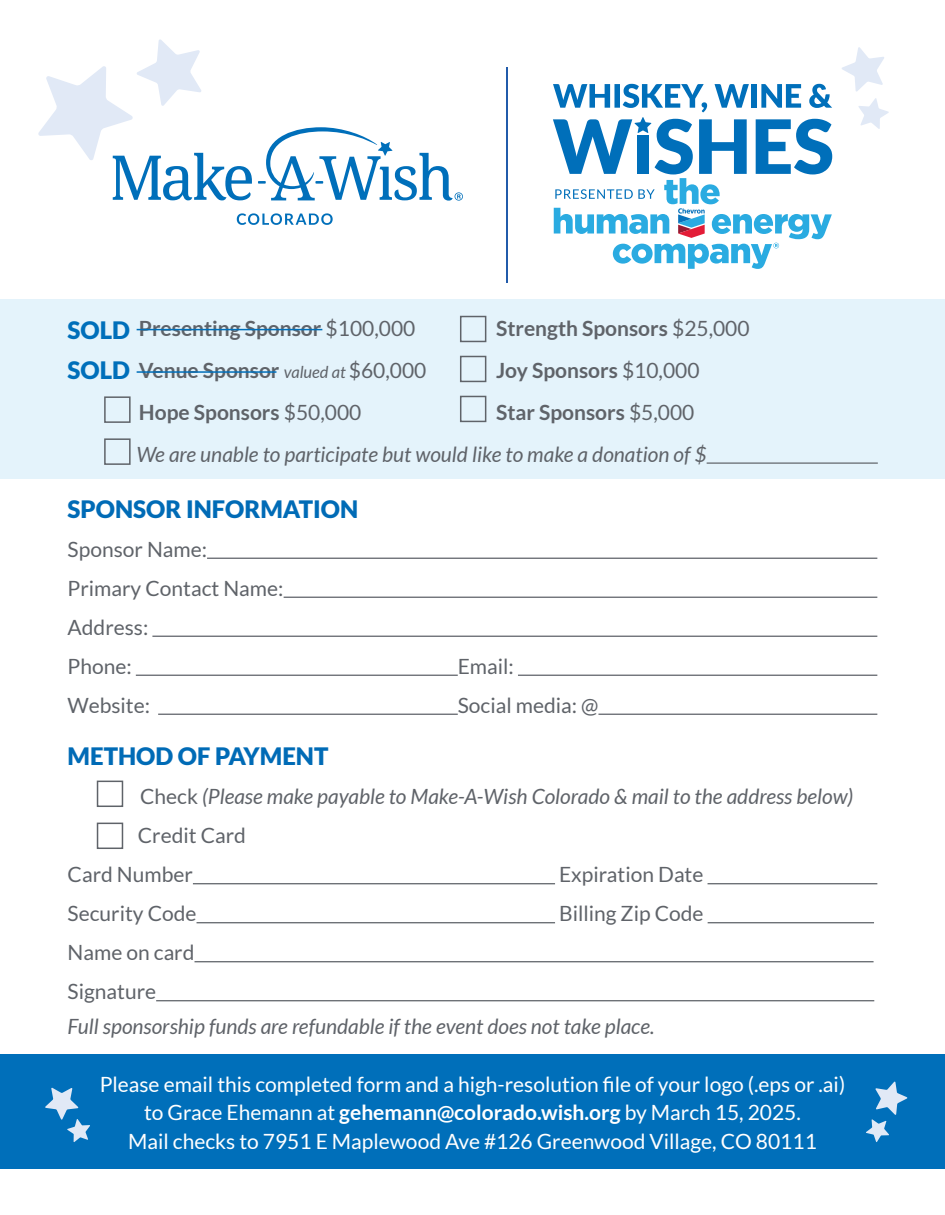
<style>
.page{position:relative;width:945px;height:1215px;background:#fff}
.page>*{position:absolute;margin:0;border:0;box-sizing:border-box;transform-origin:0 0}
.t1{font:900 24px "Lato";color:#006bb6}
.t2{font:900 24px "Lato";color:#006fba}
.t3{font:21px "Lato";color:#fff}
.t4{font:italic 21px "Lato";color:#5f6369}
.t5{font:21px/39px "Lato";color:#5f6369}
.t6{font:700 21px "Lato";color:#5f6369}
.s1{font-weight:400}
.s2{font-weight:400;font-style:italic;font-size:16.5px}
.s3{font-style:normal}
.s4{font-weight:700}
</style>
<div class="page">
<div style="left:0;top:1055px;width:945px;height:114px;background:#006fba"></div>
<hr style="left:507px;top:67px;width:1px;height:216px;background:#215baa">
<svg style="left:237px;top:213px;width:96px;height:12px"></svg>
<svg style="left:553px;top:84px;width:279px;height:185px"></svg>
<svg style="left:38px;top:39px;width:425px;height:162px"></svg>
<svg style="left:858px;top:98px;width:31px;height:31px"></svg>
<svg style="left:842px;top:47px;width:42px;height:45px"></svg>
<hr style="left:207px;top:558px;width:670px;height:1px;background:#5f6369">
<hr style="left:284px;top:597px;width:593px;height:1px;background:#5f6369">
<hr style="left:152px;top:636px;width:725px;height:1px;background:#5f6369">
<hr style="left:136px;top:675px;width:322px;height:1px;background:#5f6369">
<hr style="left:518px;top:675px;width:359px;height:1px;background:#5f6369">
<hr style="left:158px;top:714px;width:300px;height:1px;background:#5f6369">
<hr style="left:598px;top:714px;width:279px;height:1px;background:#5f6369">
<hr style="left:193px;top:883px;width:362px;height:1px;background:#5f6369">
<hr style="left:708px;top:883px;width:169px;height:1px;background:#5f6369">
<hr style="left:197px;top:922px;width:358px;height:1px;background:#5f6369">
<hr style="left:708px;top:922px;width:166px;height:1px;background:#5f6369">
<hr style="left:195px;top:961px;width:679px;height:1px;background:#5f6369">
<hr style="left:156px;top:1000px;width:718px;height:1px;background:#5f6369">
<div style="left:97px;top:781px;width:26px;height:26px;border:2px solid #5f6369"></div>
<div style="left:97px;top:823px;width:26px;height:26px;border:2px solid #5f6369"></div>
<div style="left:0;top:299px;width:945px;height:179px;background:#e4f3fb"></div>
<hr style="left:707px;top:462px;width:171px;height:2px;background:#5f6369">
<hr style="left:137px;top:371px;width:139px;height:2px;background:#006fba">
<div style="left:460px;top:396px;width:26px;height:26px;border:2px solid #5f6369"></div>
<div style="left:460px;top:356px;width:26px;height:26px;border:2px solid #5f6369"></div>
<div style="left:460px;top:316px;width:26px;height:26px;border:2px solid #5f6369"></div>
<div style="left:104px;top:396px;width:27px;height:27px;border:2px solid #5f6369"></div>
<div style="left:104px;top:438px;width:27px;height:27px;border:2px solid #5f6369"></div>
<svg style="left:866px;top:1081px;width:41px;height:61px"></svg>
<svg style="left:45px;top:1088px;width:45px;height:54px"></svg>
<hr style="left:137px;top:329px;width:185px;height:1px;background:#006fba">
<p class="t2" style="left:68px;top:316px;width:64px">SOLD</p>
<p class="t2" style="left:68px;top:356px;width:64px">SOLD</p>
<p class="t6" style="left:496px;top:316px;width:255px">Strength Sponsors <span class="s1">$25,000</span></p>
<p class="t6" style="left:496px;top:358px;width:205px">Joy Sponsors <span class="s1">$10,000</span></p>
<p class="t6" style="left:496px;top:400px;width:200px">Star Sponsors <span class="s1">$5,000</span></p>
<p class="t4" style="left:137px;top:442px;width:571px">We are unable to participate but would like to make a donation of $</p>
<p class="t6" style="left:139px;top:316px;width:278px">Presenting Sponsor <span class="s1">$100,000</span></p>
<p class="t6" style="left:139px;top:358px;width:289px">Venue Sponsor <span class="s2">valued at</span> <span class="s1">$60,000</span></p>
<p class="t6" style="left:139px;top:400px;width:224px">Hope Sponsors <span class="s1">$50,000</span></p>
<p class="t1" style="left:68px;top:495px;width:292px">SPONSOR INFORMATION</p>
<p class="t5" style="left:68px;top:530px;width:217px">Sponsor Name:<br>Primary Contact Name:<br>Address:<br>Phone:</p>
<p class="t5" style="left:458px;top:647px;width:58px">Email:</p>
<p class="t5" style="left:68px;top:686px;width:84px">Website:</p>
<p class="t5" style="left:458px;top:686px;width:142px">Social media: @</p>
<p class="t1" style="left:68px;top:742px;width:262px">METHOD OF PAYMENT</p>
<p class="t4" style="left:140px;top:785px;width:715px"><span class="s3">Check</span> (Please make payable to Make-A-Wish Colorado &amp; mail to the address below)</p>
<p class="t5" style="left:138px;top:816px;width:110px">Credit Card</p>
<p class="t5" style="left:68px;top:855px;width:127px">Card Number</p>
<p class="t5" style="left:559px;top:855px;width:146px">Expiration Date</p>
<p class="t5" style="left:68px;top:894px;width:130px">Security Code</p>
<p class="t5" style="left:559px;top:894px;width:146px">Billing Zip Code</p>
<p class="t5" style="left:68px;top:933px;width:128px">Name on card<br>Signature</p>
<p class="t4" style="left:68px;top:1014px;width:588px">Full sponsorship funds are refundable if the event does not take place.</p>
<p class="t3" style="left:100px;top:1073px;width:747px">Please email this completed form and a high-resolution file of your logo (.eps or .ai)</p>
<p class="t3" style="left:144px;top:1101px;width:658px">to Grace Ehemann at <span class="s4">gehemann@colorado.wish.org</span> by March 15, 2025.</p>
<p class="t3" style="left:128px;top:1130px;width:690px">Mail checks to 7951 E Maplewood Ave #126 Greenwood Village, CO 80111</p>
</div>
